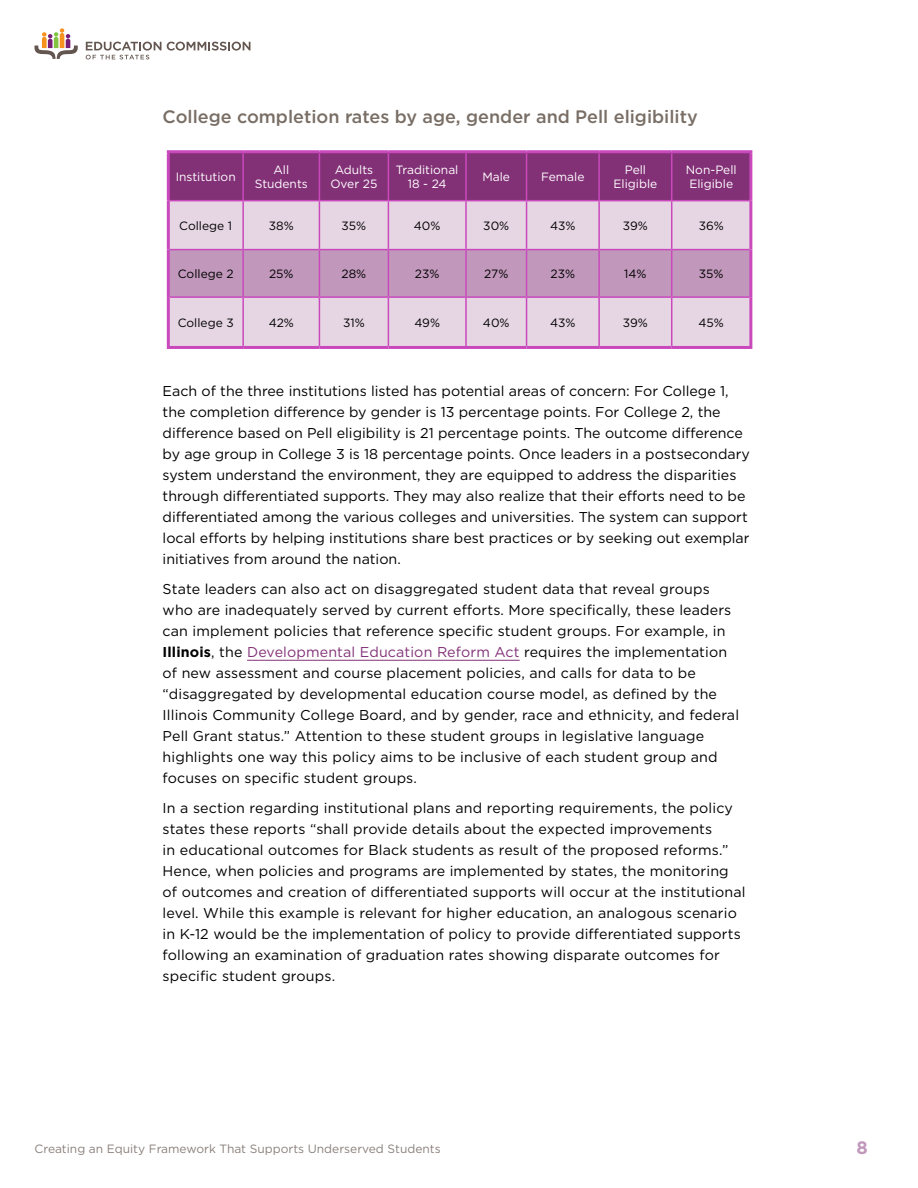
<style>
.page{position:relative;width:918px;height:1188px;background:#fff}
.page>*{position:absolute;margin:0;border:0;box-sizing:border-box;transform-origin:0 0}
.t1{font:500 18px "Gotham";color:#796e65}
.t2{font:700 18px "Gotham";color:#c198bb}
.t3{font:14.25px/21px "Gotham";letter-spacing:.01em;color:#000}
.t4{font:12px/13.5px "Gotham";color:#fff;text-align:center}
.t5{font:12px "Gotham";color:#000}
.t6{font:12px "Gotham";color:#8a807b}
.s1{font-weight:700}
.s2{color:#833177}
</style>
<div class="page">
<svg style="left:35px;top:28px;width:43px;height:31px"></svg>
<svg style="left:167px;top:42px;width:84px;height:9px"></svg>
<svg style="left:86px;top:42px;width:75px;height:17px"></svg>
<hr style="left:247px;top:660px;width:273px;height:1px;background:#833177">
<div style="left:170px;top:153px;width:579px;height:47px;background:#833177"></div>
<div style="left:170px;top:201px;width:579px;height:145px;background:#e6d6e4"></div>
<div style="left:170px;top:250px;width:579px;height:46px;background:#c198bb"></div>
<hr style="left:167px;top:150px;width:76px;height:3px;background:#c949bd">
<hr style="left:167px;top:153px;width:3px;height:48px;background:#c949bd">
<hr style="left:243px;top:150px;width:76px;height:3px;background:#c949bd">
<hr style="left:319px;top:150px;width:69px;height:3px;background:#c949bd">
<hr style="left:388px;top:150px;width:78px;height:3px;background:#c949bd">
<hr style="left:466px;top:150px;width:61px;height:3px;background:#c949bd">
<hr style="left:527px;top:150px;width:72px;height:3px;background:#c949bd">
<hr style="left:599px;top:150px;width:73px;height:3px;background:#c949bd">
<hr style="left:672px;top:150px;width:80px;height:3px;background:#c949bd">
<hr style="left:749px;top:153px;width:3px;height:48px;background:#c949bd">
<hr style="left:167px;top:201px;width:3px;height:49px;background:#c949bd">
<hr style="left:749px;top:201px;width:3px;height:49px;background:#c949bd">
<hr style="left:167px;top:250px;width:3px;height:47px;background:#c949bd">
<hr style="left:749px;top:250px;width:3px;height:47px;background:#c949bd">
<hr style="left:167px;top:297px;width:3px;height:49px;background:#c949bd">
<hr style="left:749px;top:297px;width:3px;height:49px;background:#c949bd">
<hr style="left:167px;top:346px;width:76px;height:3px;background:#c949bd">
<hr style="left:243px;top:346px;width:76px;height:3px;background:#c949bd">
<hr style="left:319px;top:346px;width:69px;height:3px;background:#c949bd">
<hr style="left:388px;top:346px;width:78px;height:3px;background:#c949bd">
<hr style="left:466px;top:346px;width:61px;height:3px;background:#c949bd">
<hr style="left:527px;top:346px;width:72px;height:3px;background:#c949bd">
<hr style="left:599px;top:346px;width:73px;height:3px;background:#c949bd">
<hr style="left:672px;top:346px;width:80px;height:3px;background:#c949bd">
<hr style="left:242px;top:153px;width:2px;height:47px;background:#c949bd">
<hr style="left:319px;top:153px;width:1px;height:47px;background:#c949bd">
<hr style="left:388px;top:153px;width:1px;height:47px;background:#c949bd">
<hr style="left:465px;top:153px;width:2px;height:47px;background:#c949bd">
<hr style="left:526px;top:153px;width:1px;height:47px;background:#c949bd">
<hr style="left:598px;top:153px;width:2px;height:47px;background:#c949bd">
<hr style="left:671px;top:153px;width:1px;height:47px;background:#c949bd">
<hr style="left:170px;top:200px;width:73px;height:1px;background:#c949bd">
<hr style="left:243px;top:200px;width:76px;height:1px;background:#c949bd">
<hr style="left:242px;top:201px;width:2px;height:48px;background:#c949bd">
<hr style="left:319px;top:200px;width:69px;height:1px;background:#c949bd">
<hr style="left:319px;top:201px;width:1px;height:48px;background:#c949bd">
<hr style="left:388px;top:200px;width:78px;height:1px;background:#c949bd">
<hr style="left:388px;top:201px;width:1px;height:48px;background:#c949bd">
<hr style="left:466px;top:200px;width:61px;height:1px;background:#c949bd">
<hr style="left:465px;top:201px;width:2px;height:48px;background:#c949bd">
<hr style="left:527px;top:200px;width:72px;height:1px;background:#c949bd">
<hr style="left:526px;top:201px;width:1px;height:48px;background:#c949bd">
<hr style="left:599px;top:200px;width:73px;height:1px;background:#c949bd">
<hr style="left:598px;top:201px;width:2px;height:48px;background:#c949bd">
<hr style="left:672px;top:200px;width:77px;height:1px;background:#c949bd">
<hr style="left:671px;top:201px;width:1px;height:48px;background:#c949bd">
<hr style="left:170px;top:249px;width:73px;height:1px;background:#c949bd">
<hr style="left:243px;top:249px;width:76px;height:1px;background:#c949bd">
<hr style="left:242px;top:250px;width:2px;height:46px;background:#c949bd">
<hr style="left:319px;top:249px;width:69px;height:1px;background:#c949bd">
<hr style="left:319px;top:250px;width:1px;height:46px;background:#c949bd">
<hr style="left:388px;top:249px;width:78px;height:1px;background:#c949bd">
<hr style="left:388px;top:250px;width:1px;height:46px;background:#c949bd">
<hr style="left:466px;top:249px;width:61px;height:1px;background:#c949bd">
<hr style="left:465px;top:250px;width:2px;height:46px;background:#c949bd">
<hr style="left:527px;top:249px;width:72px;height:1px;background:#c949bd">
<hr style="left:526px;top:250px;width:1px;height:46px;background:#c949bd">
<hr style="left:599px;top:249px;width:73px;height:1px;background:#c949bd">
<hr style="left:598px;top:250px;width:2px;height:46px;background:#c949bd">
<hr style="left:672px;top:249px;width:77px;height:1px;background:#c949bd">
<hr style="left:671px;top:250px;width:1px;height:46px;background:#c949bd">
<hr style="left:170px;top:296px;width:73px;height:2px;background:#c949bd">
<hr style="left:243px;top:296px;width:76px;height:2px;background:#c949bd">
<hr style="left:242px;top:298px;width:2px;height:48px;background:#c949bd">
<hr style="left:319px;top:296px;width:69px;height:2px;background:#c949bd">
<hr style="left:319px;top:298px;width:1px;height:48px;background:#c949bd">
<hr style="left:388px;top:296px;width:78px;height:2px;background:#c949bd">
<hr style="left:388px;top:298px;width:1px;height:48px;background:#c949bd">
<hr style="left:466px;top:296px;width:61px;height:2px;background:#c949bd">
<hr style="left:465px;top:298px;width:2px;height:48px;background:#c949bd">
<hr style="left:527px;top:296px;width:72px;height:2px;background:#c949bd">
<hr style="left:526px;top:298px;width:1px;height:48px;background:#c949bd">
<hr style="left:599px;top:296px;width:73px;height:2px;background:#c949bd">
<hr style="left:598px;top:298px;width:2px;height:48px;background:#c949bd">
<hr style="left:672px;top:296px;width:77px;height:2px;background:#c949bd">
<hr style="left:671px;top:298px;width:1px;height:48px;background:#c949bd">
<p class="t1" style="left:163px;top:105px;width:537px">College completion rates by age, gender and Pell eligibility</p>
<p class="t4" style="left:176px;top:170px;width:62px">Institution</p>
<p class="t4" style="left:255px;top:163px;width:55px">All<br>Students</p>
<p class="t4" style="left:330px;top:163px;width:48px">Adults<br>Over 25</p>
<p class="t4" style="left:396px;top:163px;width:64px">Traditional<br>18 - 24</p>
<p class="t4" style="left:482px;top:170px;width:29px">Male</p>
<p class="t4" style="left:541px;top:170px;width:45px">Female</p>
<p class="t4" style="left:614px;top:163px;width:45px">Pell<br>Eligible</p>
<p class="t4" style="left:686px;top:163px;width:52px;text-align:left">Non-Pell<br>Eligible</p>
<p class="t5" style="left:179px;top:218px;width:54px">College 1</p>
<p class="t5" style="left:269px;top:218px;width:26px">38%</p>
<p class="t5" style="left:342px;top:218px;width:26px">35%</p>
<p class="t5" style="left:414px;top:218px;width:28px">40%</p>
<p class="t5" style="left:483px;top:218px;width:27px">30%</p>
<p class="t5" style="left:550px;top:218px;width:27px">43%</p>
<p class="t5" style="left:623px;top:218px;width:27px">39%</p>
<p class="t5" style="left:699px;top:218px;width:27px">36%</p>
<p class="t5" style="left:178px;top:266px;width:57px">College 2</p>
<p class="t5" style="left:269px;top:266px;width:26px">25%</p>
<p class="t5" style="left:342px;top:266px;width:26px">28%</p>
<p class="t5" style="left:415px;top:266px;width:26px">23%</p>
<p class="t5" style="left:484px;top:266px;width:26px">27%</p>
<p class="t5" style="left:551px;top:266px;width:26px">23%</p>
<p class="t5" style="left:624px;top:266px;width:24px">14%</p>
<p class="t5" style="left:699px;top:266px;width:26px">35%</p>
<p class="t5" style="left:178px;top:315px;width:57px">College 3</p>
<p class="t5" style="left:269px;top:315px;width:27px">42%</p>
<p class="t5" style="left:343px;top:315px;width:23px">31%</p>
<p class="t5" style="left:414px;top:315px;width:27px">49%</p>
<p class="t5" style="left:483px;top:315px;width:28px">40%</p>
<p class="t5" style="left:550px;top:315px;width:27px">43%</p>
<p class="t5" style="left:623px;top:315px;width:27px">39%</p>
<p class="t5" style="left:699px;top:315px;width:27px">45%</p>
<p class="t3" style="left:163px;top:380px;width:589px">Each of the three institutions listed has potential areas of concern: For College 1, the completion difference by gender is 13 percentage points. For College 2, the difference based on Pell eligibility is 21 percentage points. The outcome difference by age group in College 3 is 18 percentage points. Once leaders in a postsecondary system understand the environment, they are equipped to address the disparities through differentiated supports. They may also realize that their efforts need to be differentiated among the various colleges and universities. The system can support local efforts by helping institutions share best practices or by seeking out exemplar initiatives from around the nation.</p>
<p class="t3" style="left:163px;top:578px;width:578px">State leaders can also act on disaggregated student data that reveal groups who are inadequately served by current efforts. More specifically, these leaders can implement policies that reference specific student groups. For example, in <span class="s1">Illinois</span>, the <span class="s2">Developmental Education Reform Act</span> requires the implementation of new assessment and course placement policies, and calls for data to be “disaggregated by developmental education course model, as defined by the Illinois Community College Board, and by gender, race and ethnicity, and federal Pell Grant status.” Attention to these student groups in legislative language highlights one way this policy aims to be inclusive of each student group and focuses on specific student groups.</p>
<p class="t3" style="left:163px;top:797px;width:584px">In a section regarding institutional plans and reporting requirements, the policy states these reports “shall provide details about the expected improvements<br>in educational outcomes for Black students as result of the proposed reforms.” Hence, when policies and programs are implemented by states, the monitoring of outcomes and creation of differentiated supports will occur at the institutional level. While this example is relevant for higher education, an analogous scenario in K-12 would be the implementation of policy to provide differentiated supports following an examination of graduation rates showing disparate outcomes for specific student groups.</p>
<p class="t6" style="left:34px;top:1141px;width:408px">Creating an Equity Framework That Supports Underserved Students</p>
<p class="t2" style="left:857px;top:1136px;width:13px">8</p>
</div>
